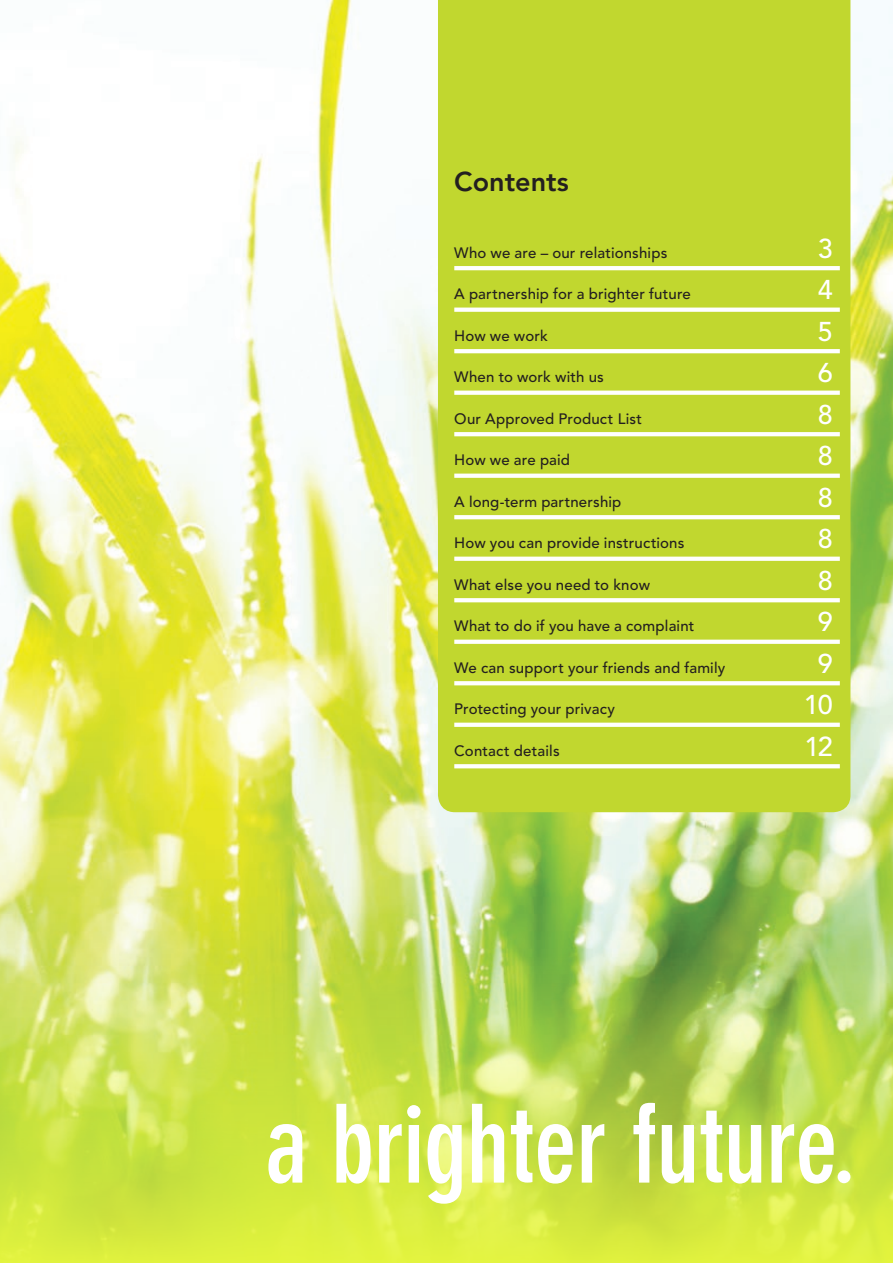
<style>
.page{position:relative;width:893px;height:1263px;background:#fff}
.page>*{position:absolute;margin:0;border:0;box-sizing:border-box;transform-origin:0 0}
.t1{font:500 27px "Avenir LT Std";color:#fff}
.t2{font:800 27px "Avenir LT Std";color:#231f20}
.t3{font:500 15px "Avenir LT Std";letter-spacing:.01em;color:#231f20}
</style>
<div class="page">
<img style="left:0;top:0;width:893px;height:954px">
<svg style="left:0;top:954px;width:893px;height:309px;background:#c6de52"></svg>
<div style="left:438px;top:0;width:412px;height:812px;background:#c1d72f"></div>
<hr style="left:454px;top:266px;width:386px;height:4px;background:#fff">
<svg style="left:454px;top:308px;width:386px;height:4px"></svg>
<svg style="left:454px;top:349px;width:386px;height:4px"></svg>
<svg style="left:454px;top:391px;width:386px;height:4px"></svg>
<svg style="left:454px;top:432px;width:386px;height:4px"></svg>
<svg style="left:454px;top:474px;width:386px;height:4px"></svg>
<svg style="left:454px;top:515px;width:386px;height:4px"></svg>
<svg style="left:454px;top:557px;width:386px;height:4px"></svg>
<svg style="left:454px;top:598px;width:386px;height:4px"></svg>
<svg style="left:454px;top:640px;width:386px;height:4px"></svg>
<svg style="left:454px;top:681px;width:386px;height:4px"></svg>
<svg style="left:454px;top:723px;width:386px;height:4px"></svg>
<svg style="left:454px;top:764px;width:386px;height:4px"></svg>
<svg style="left:268px;top:1103px;width:582px;height:101px"></svg>
<h1 class="t2" style="left:454px;top:165px;width:116px">Contents</h1>
<p class="t3" style="left:454px;top:244px;width:215px">Who we are – our relationships</p>
<h1 class="t1" style="left:818px;top:233px;width:17px">3</h1>
<p class="t3" style="left:454px;top:285px;width:238px">A partnership for a brighter future</p>
<h1 class="t1" style="left:818px;top:274px;width:17px">4</h1>
<p class="t3" style="left:454px;top:327px;width:95px">How we work</p>
<h1 class="t1" style="left:818px;top:316px;width:17px">5</h1>
<p class="t3" style="left:454px;top:368px;width:151px">When to work with us</p>
<h1 class="t1" style="left:818px;top:357px;width:17px">6</h1>
<p class="t3" style="left:454px;top:410px;width:189px">Our Approved Product List</p>
<h1 class="t1" style="left:818px;top:399px;width:17px">8</h1>
<p class="t3" style="left:454px;top:451px;width:117px">How we are paid</p>
<h1 class="t1" style="left:818px;top:440px;width:17px">8</h1>
<p class="t3" style="left:454px;top:493px;width:169px">A long-term partnership</p>
<h1 class="t1" style="left:818px;top:482px;width:17px">8</h1>
<p class="t3" style="left:454px;top:534px;width:232px">How you can provide instructions</p>
<h1 class="t1" style="left:818px;top:523px;width:17px">8</h1>
<p class="t3" style="left:454px;top:576px;width:197px">What else you need to know</p>
<h1 class="t1" style="left:818px;top:565px;width:17px">8</h1>
<p class="t3" style="left:454px;top:617px;width:242px">What to do if you have a complaint</p>
<h1 class="t1" style="left:818px;top:606px;width:17px">9</h1>
<p class="t3" style="left:454px;top:659px;width:272px">We can support your friends and family</p>
<h1 class="t1" style="left:818px;top:648px;width:17px">9</h1>
<p class="t3" style="left:454px;top:700px;width:162px">Protecting your privacy</p>
<h1 class="t1" style="left:804px;top:689px;width:30px">10</h1>
<p class="t3" style="left:454px;top:742px;width:107px">Contact details</p>
<h1 class="t1" style="left:804px;top:731px;width:30px">12</h1>
</div>
